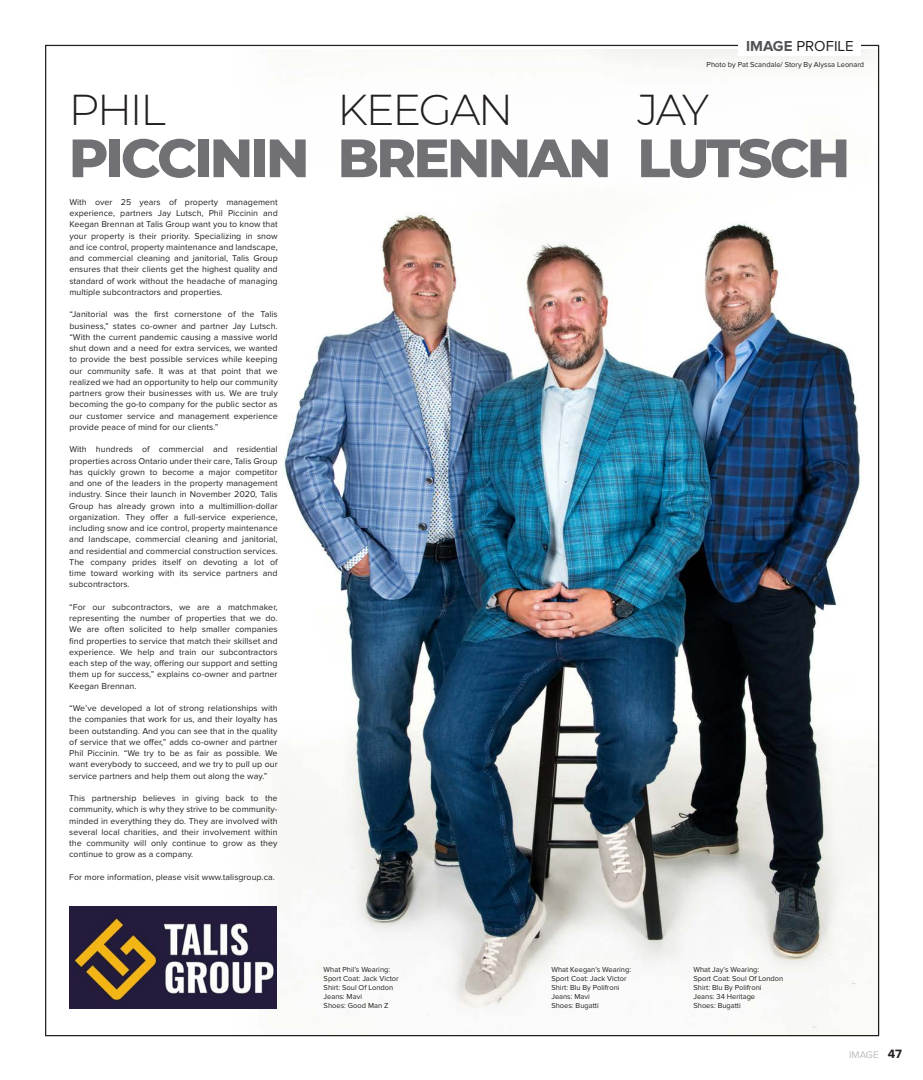
<style>
.page{position:relative;width:923px;height:1080px;background:#fff}
.page>*{position:absolute;margin:0;border:0;box-sizing:border-box;transform-origin:0 0}
.t1{font:800 53.88px "Montserrat";letter-spacing:-.05em;color:#717074}
.t2{font:300 43.12px "Montserrat";letter-spacing:-.05em;color:#231f20}
.t3{font:15px "Lincoln Proxima Nova";color:#231f20}
.t4{font:10px "Lincoln Proxima Nova";color:#bcbdc0}
.t5{font:8.75px/11.2px "Lincoln Proxima Nova";letter-spacing:.01em;color:#231f20;text-align:justify}
.t6{font:7.5px "Lincoln Proxima Nova";color:#231f20}
.s1{font-weight:700;color:#545257}
.s2{font-weight:700;font-size:12.5px;color:#231f20}
</style>
<div class="page">
<img style="left:220px;top:50px;width:657px;height:984px">
<div style="left:738px;top:39px;width:123px;height:17px;background:#fff"></div>
<img style="left:69px;top:907px;width:208px;height:102px">
<p class="t2" style="left:69px;top:81px;width:98px">PHIL</p>
<p class="t1" style="left:69px;top:119px;width:242px">PICCININ</p>
<p class="t5" style="left:69px;top:196px;width:210px">With over 25 years of property management experience, partners Jay Lutsch, Phil Piccinin and Keegan Brennan at Talis Group want you to know that your property is their priority. Specializing in snow and ice control, property maintenance and landscape, and commercial cleaning and janitorial, Talis Group ensures that their clients get the highest quality and standard of work without the headache of managing multiple subcontractors and properties.</p>
<p class="t5" style="left:69px;top:309px;width:210px">“Janitorial was the first cornerstone of the Talis business,” states co-owner and partner Jay Lutsch. “With the current pandemic causing a massive world shut down and a need for extra services, we wanted to provide the best possible services while keeping our community safe. It was at that point that we realized we had an opportunity to help our community partners grow their businesses with us. We are truly becoming the go-to company for the public sector as our customer service and management experience provide peace of mind for our clients.”</p>
<p class="t5" style="left:69px;top:444px;width:210px">With hundreds of commercial and residential properties across Ontario under their care, Talis Group has quickly grown to become a major competitor and one of the leaders in the property management industry. Since their launch in November 2020, Talis Group has already grown into a multimillion-dollar organization. They offer a full-service experience, including snow and ice control, property maintenance and landscape, commercial cleaning and janitorial, and residential and commercial construction services.<br>The company prides itself on devoting a lot of time toward working with its service partners and subcontractors.</p>
<p class="t5" style="left:69px;top:602px;width:210px">“For our subcontractors, we are a matchmaker, representing the number of properties that we do.<br>We are often solicited to help smaller companies find properties to service that match their skillset and experience. We help and train our subcontractors each step of the way, offering our support and setting them up for success,” explains co-owner and partner Keegan Brennan.</p>
<p class="t5" style="left:69px;top:703px;width:210px">“We’ve developed a lot of strong relationships with the companies that work for us, and their loyalty has been outstanding. And you can see that in the quality of service that we offer,” adds co-owner and partner Phil Piccinin. “We try to be as fair as possible. We want everybody to succeed, and we try to pull up our service partners and help them out along the way.”</p>
<p class="t5" style="left:69px;top:793px;width:210px">This partnership believes in giving back to the community, which is why they strive to be community&shy;minded in everything they do. They are involved with several local charities, and their involvement within the community will only continue to grow as they continue to grow as a company.</p>
<p class="t5" style="left:69px;top:872px;width:207px">For more information, please visit www.talisgroup.ca.</p>
<p class="t2" style="left:337px;top:81px;width:177px">KEEGAN</p>
<p class="t1" style="left:337px;top:119px;width:275px">BRENNAN</p>
<p class="t3" style="left:746px;top:37px;width:109px"><span class="s1">IMAGE</span> PROFILE</p>
<p class="t6" style="left:706px;top:61px;width:159px">Photo by Pat Scandale/ Story By Alyssa Leonard</p>
<p class="t2" style="left:637px;top:81px;width:73px">JAY</p>
<p class="t1" style="left:637px;top:119px;width:214px">LUTSCH</p>
<p class="t6" style="left:323px;top:966px;width:68px">What Phil’s Wearing:</p>
<p class="t6" style="left:323px;top:975px;width:77px">Sport Coat: Jack Victor</p>
<p class="t6" style="left:323px;top:984px;width:71px">Shirt: Soul Of London</p>
<p class="t6" style="left:323px;top:993px;width:40px">Jeans: Mavi</p>
<p class="t6" style="left:323px;top:1002px;width:66px">Shoes: Good Man Z</p>
<p class="t6" style="left:551px;top:966px;width:81px">What Keegan’s Wearing:</p>
<p class="t6" style="left:551px;top:975px;width:77px">Sport Coat: Jack Victor</p>
<p class="t6" style="left:551px;top:984px;width:70px">Shirt: Blu By Polifroni</p>
<p class="t6" style="left:551px;top:993px;width:40px">Jeans: Mavi</p>
<p class="t6" style="left:551px;top:1002px;width:49px">Shoes: Bugatti</p>
<p class="t6" style="left:693px;top:966px;width:67px">What Jay’s Wearing:</p>
<p class="t6" style="left:693px;top:975px;width:91px">Sport Coat: Soul Of London</p>
<p class="t6" style="left:693px;top:984px;width:70px">Shirt: Blu By Polifroni</p>
<p class="t6" style="left:693px;top:993px;width:63px">Jeans: 34 Heritage</p>
<p class="t6" style="left:693px;top:1002px;width:49px">Shoes: Bugatti</p>
<p class="t4" style="left:849px;top:1049px;width:54px">IMAGE <span class="s2">47</span></p>
</div>
